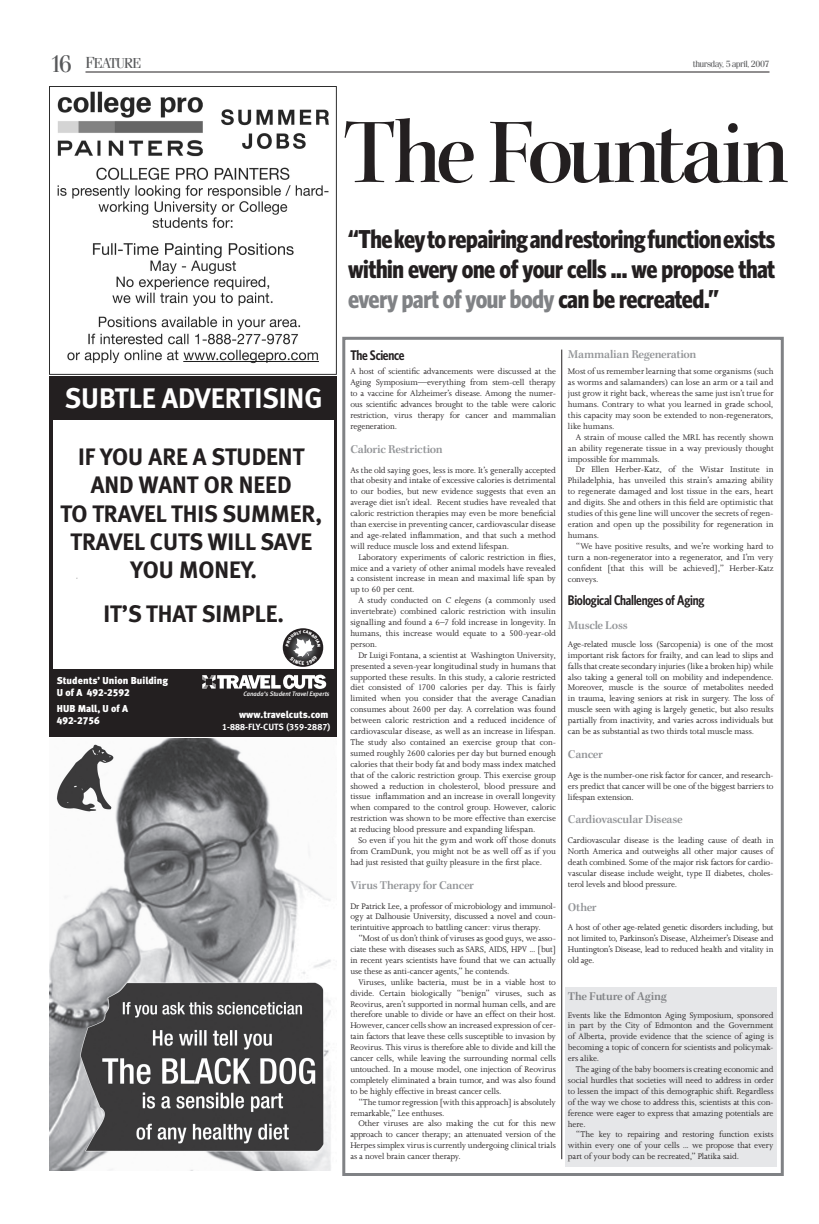
<style>
.page{position:relative;width:819px;height:1224px;background:#fff}
.page>*{position:absolute;margin:0;border:0;box-sizing:border-box;transform-origin:0 0}
.t1{font:92px "Kepl MM 510 575 72";letter-spacing:-.04em;color:#231f20}
.t2{font:28.3px "Meta Bold LF";color:#fff}
.t3{font:700 26px/30px "Whitney Condensed";letter-spacing:-.02em;color:#231f20;text-align:justify}
.t4{font:23.8px/28.1px "Meta Bold LF";color:#231f20;text-align:center}
.t5{font:14.4px "Fenice";letter-spacing:-.05em;color:#57585a}
.t6{font:600 14px "Whitney Condensed";letter-spacing:-.02em;color:#231f20}
.t7{font:12px "Kepl MM 535 575 12";letter-spacing:-.02em;color:#939598}
.t8{font:12px "Kepl MM 535 575 12";letter-spacing:-.01em;color:#808285}
.t9{font:10px/12px "Meta Black LF";letter-spacing:.005em;color:#fff}
.t10{font:9.3px/10.9px "Joanna";letter-spacing:-.01em;color:#231f20;text-align:justify}
.t11{font:9px "Meta Bold LF Caps";letter-spacing:.005em;color:#fff}
.t12{font:9px "Fenice";letter-spacing:-.06em;color:#57585a}
.t13{font:italic 6.4px "Meta Medium LF";color:#fff}
.s1{font-size:24px}
.s2{font-size:16px}
.s3{color:#808285}
</style>
<div class="page">
<hr style="left:86px;top:72px;width:684px;height:1px;background:#231f20">
<div style="left:565px;top:987px;width:212px;height:179px;background:#e6e7e9"></div>
<div style="left:342px;top:337px;width:442px;height:839px;border:3px solid #808285"></div>
<img style="left:50px;top:86px;width:286px;height:288px">
<div style="left:50px;top:376px;width:286px;height:360px;background:#231f20"></div>
<svg style="left:202px;top:675px;width:124px;height:14px"></svg>
<div style="left:53px;top:420px;width:280px;height:249px;background:#fff"></div>
<svg style="left:283px;top:628px;width:40px;height:39px"></svg>
<img style="left:50px;top:738px;width:281px;height:432px">
<hr style="left:562px;top:350px;width:1px;height:809px;background:#231f20">
<svg style="left:286px;top:630px;width:35px;height:35px"></svg>
<h3 class="t5" style="left:50px;top:54px;width:93px"><span class="s1">16</span> <span class="s2">F</span>EATURE</h3>
<p class="t12" style="left:693px;top:59px;width:78px">thursday, 5 april, 2007</p>
<h1 class="t1" style="left:343px;top:102px;width:448px">The Fountain</h1>
<h2 class="t2" style="left:65px;top:381px;width:259px">SUBTLE ADVERTISING</h2>
<h3 class="t4" style="left:60px;top:443px;width:263px">IF YOU ARE A STUDENT<br>AND WANT OR NEED<br>TO TRAVEL THIS SUMMER,<br>TRAVEL CUTS WILL SAVE<br>YOU MONEY.</h3>
<h3 class="t4" style="left:104px;top:600px;width:182px">IT’S THAT SIMPLE.</h3>
<p class="t9" style="left:57px;top:675px;width:113px">Students’ Union Building<br>U of A 492-2592</p>
<p class="t9" style="left:57px;top:703px;width:73px">HUB Mall, U of A<br>492-2756</p>
<p class="t13" style="left:243px;top:690px;width:88px">Canada’s Student Travel Experts</p>
<p class="t9" style="left:239px;top:708px;width:91px">www.travelcuts.com</p>
<p class="t11" style="left:222px;top:721px;width:110px">1-888-FLY-CUTS (359-2887)</p>
<h3 class="t3" style="left:348px;top:224px;width:429px">“The key to repairing and restoring function exists within every one of your cells ... we propose that <span class="s3">every part of your body</span> can be recreated.”</h3>
<h3 class="t6" style="left:350px;top:347px;width:56px">The Science</h3>
<p class="t10" style="left:350px;top:366px;width:207px">A host of scientific advancements were discussed at the Aging Symposium—everything from stem-cell therapy to a vaccine for Alzheimer’s disease. Among the numer&shy;ous scientific advances brought to the table were caloric restriction, virus therapy for cancer and mammalian regeneration.</p>
<p class="t7" style="left:350px;top:442px;width:94px">Caloric Restriction</p>
<p class="t10" style="left:350px;top:464px;width:207px">As the old saying goes, less is more. It’s generally accepted that obesity and intake of excessive calories is detrimental to our bodies, but new evidence suggests that even an average diet isn’t ideal. Recent studies have revealed that caloric restriction therapies may even be more beneficial than exercise in preventing cancer, cardiovascular disease and age-related inflammation, and that such a method will reduce muscle loss and extend lifespan.</p>
<p class="t10" style="left:350px;top:552px;width:207px;text-indent:8px">Laboratory experiments of caloric restriction in flies, mice and a variety of other animal models have revealed a consistent increase in mean and maximal life span by up to 60 per cent.</p>
<p class="t10" style="left:350px;top:595px;width:207px;text-indent:8px">A study conducted on C elegens (a commonly used invertebrate) combined caloric restriction with insulin signalling and found a 6–7 fold increase in longevity. In humans, this increase would equate to a 500-year-old person.</p>
<p class="t10" style="left:350px;top:650px;width:207px;text-indent:8px">Dr Luigi Fontana, a scientist at Washington University, presented a seven-year longitudinal study in humans that supported these results. In this study, a calorie restricted diet consisted of 1700 calories per day. This is fairly limited when you consider that the average Canadian consumes about 2600 per day. A correlation was found between caloric restriction and a reduced incidence of cardiovascular disease, as well as an increase in lifespan.<br>The study also contained an exercise group that con&shy;sumed roughly 2600 calories per day but burned enough calories that their body fat and body mass index matched that of the caloric restriction group. This exercise group showed a reduction in cholesterol, blood pressure and tissue inflammation and an increase in overall longevity when compared to the control group. However, caloric restriction was shown to be more effective than exercise at reducing blood pressure and expanding lifespan.</p>
<p class="t10" style="left:350px;top:835px;width:207px;text-indent:8px">So even if you hit the gym and work off those donuts from CramDunk, you might not be as well off as if you had just resisted that guilty pleasure in the first place.</p>
<p class="t7" style="left:350px;top:878px;width:125px">Virus Therapy for Cancer</p>
<p class="t10" style="left:350px;top:900px;width:207px">Dr Patrick Lee, a professor of microbiology and immunol&shy;ogy at Dalhousie University, discussed a novel and coun&shy;terintuitive approach to battling cancer: virus therapy.</p>
<p class="t10" style="left:350px;top:933px;width:207px;text-indent:8px">“Most of us don’t think of viruses as good guys, we asso&shy;ciate these with diseases such as SARS, AIDS, HPV ... [but] in recent years scientists have found that we can actually use these as anti-cancer agents,” he contends.</p>
<p class="t10" style="left:350px;top:977px;width:207px;text-indent:8px">Viruses, unlike bacteria, must be in a viable host to divide. Certain biologically “benign” viruses, such as Reovirus, aren’t supported in normal human cells, and are therefore unable to divide or have an effect on their host.<br>However, cancer cells show an increased expression of cer&shy;tain factors that leave these cells susceptible to invasion by Reovirus. This virus is therefore able to divide and kill the cancer cells, while leaving the surrounding normal cells untouched. In a mouse model, one injection of Reovirus completely eliminated a brain tumor, and was also found to be highly effective in breast cancer cells.</p>
<p class="t10" style="left:350px;top:1097px;width:207px;text-indent:8px">“The tumor regression [with this approach] is absolutely remarkable,” Lee enthuses.</p>
<p class="t10" style="left:350px;top:1118px;width:207px;text-indent:8px">Other viruses are also making the cut for this new approach to cancer therapy; an attenuated version of the Herpes simplex virus is currently undergoing clinical trials as a novel brain cancer therapy.</p>
<p class="t7" style="left:568px;top:347px;width:130px">Mammalian Regeneration</p>
<p class="t10" style="left:568px;top:366px;width:207px">Most of us remember learning that some organisms (such as worms and salamanders) can lose an arm or a tail and just grow it right back, whereas the same just isn’t true for humans. Contrary to what you learned in grade school, this capacity may soon be extended to non-regenerators, like humans.</p>
<p class="t10" style="left:568px;top:432px;width:207px;text-indent:8px">A strain of mouse called the MRL has recently shown an ability regenerate tissue in a way previously thought impossible for mammals.</p>
<p class="t10" style="left:568px;top:464px;width:207px;text-indent:8px">Dr Ellen Herber-Katz, of the Wistar Institute in Philadelphia, has unveiled this strain’s amazing ability to regenerate damaged and lost tissue in the ears, heart and digits. She and others in this field are optimistic that studies of this gene line will uncover the secrets of regen&shy;eration and open up the possibility for regeneration in humans.</p>
<p class="t10" style="left:568px;top:541px;width:207px;text-indent:8px">“We have positive results, and we’re working hard to turn a non-regenerator into a regenerator, and I’m very confident [that this will be achieved],” Herber-Katz conveys.</p>
<h3 class="t6" style="left:568px;top:592px;width:138px">Biological Challenges of Aging</h3>
<p class="t7" style="left:568px;top:619px;width:61px">Muscle Loss</p>
<p class="t10" style="left:568px;top:639px;width:207px">Age-related muscle loss (Sarcopenia) is one of the most important risk factors for frailty, and can lead to slips and falls that create secondary injuries (like a broken hip) while also taking a general toll on mobility and independence.<br>Moreover, muscle is the source of metabolites needed in trauma, leaving seniors at risk in surgery. The loss of muscle seen with aging is largely genetic, but also results partially from inactivity, and varies across individuals but can be as substantial as two thirds total muscle mass.</p>
<p class="t7" style="left:568px;top:748px;width:37px">Cancer</p>
<p class="t10" style="left:568px;top:770px;width:207px">Age is the number-one risk factor for cancer, and research&shy;ers predict that cancer will be one of the biggest barriers to lifespan extension.</p>
<p class="t7" style="left:568px;top:813px;width:116px">Cardiovascular Disease</p>
<p class="t10" style="left:568px;top:835px;width:207px">Cardiovascular disease is the leading cause of death in North America and outweighs all other major causes of death combined. Some of the major risk factors for cardio&shy;vascular disease include weight, type II diabetes, choles&shy;terol levels and blood pressure.</p>
<p class="t7" style="left:568px;top:900px;width:30px">Other</p>
<p class="t10" style="left:568px;top:922px;width:207px">A host of other age-related genetic disorders including, but not limited to, Parkinson’s Disease, Alzheimer’s Disease and Huntington’s Disease, lead to reduced health and vitality in old age.</p>
<p class="t8" style="left:568px;top:990px;width:100px">The Future of Aging</p>
<p class="t10" style="left:568px;top:1009px;width:207px">Events like the Edmonton Aging Symposium, sponsored in part by the City of Edmonton and the Government of Alberta, provide evidence that the science of aging is becoming a topic of concern for scientists and policymak&shy;ers alike.</p>
<p class="t10" style="left:568px;top:1064px;width:207px;text-indent:8px">The aging of the baby boomers is creating economic and social hurdles that societies will need to address in order to lessen the impact of this demographic shift. Regardless of the way we chose to address this, scientists at this con&shy;ference were eager to express that amazing potentials are here.</p>
<p class="t10" style="left:568px;top:1129px;width:207px;text-indent:8px">“The key to repairing and restoring function exists within every one of your cells ... we propose that every part of your body can be recreated,” Platika said.</p>
</div>
